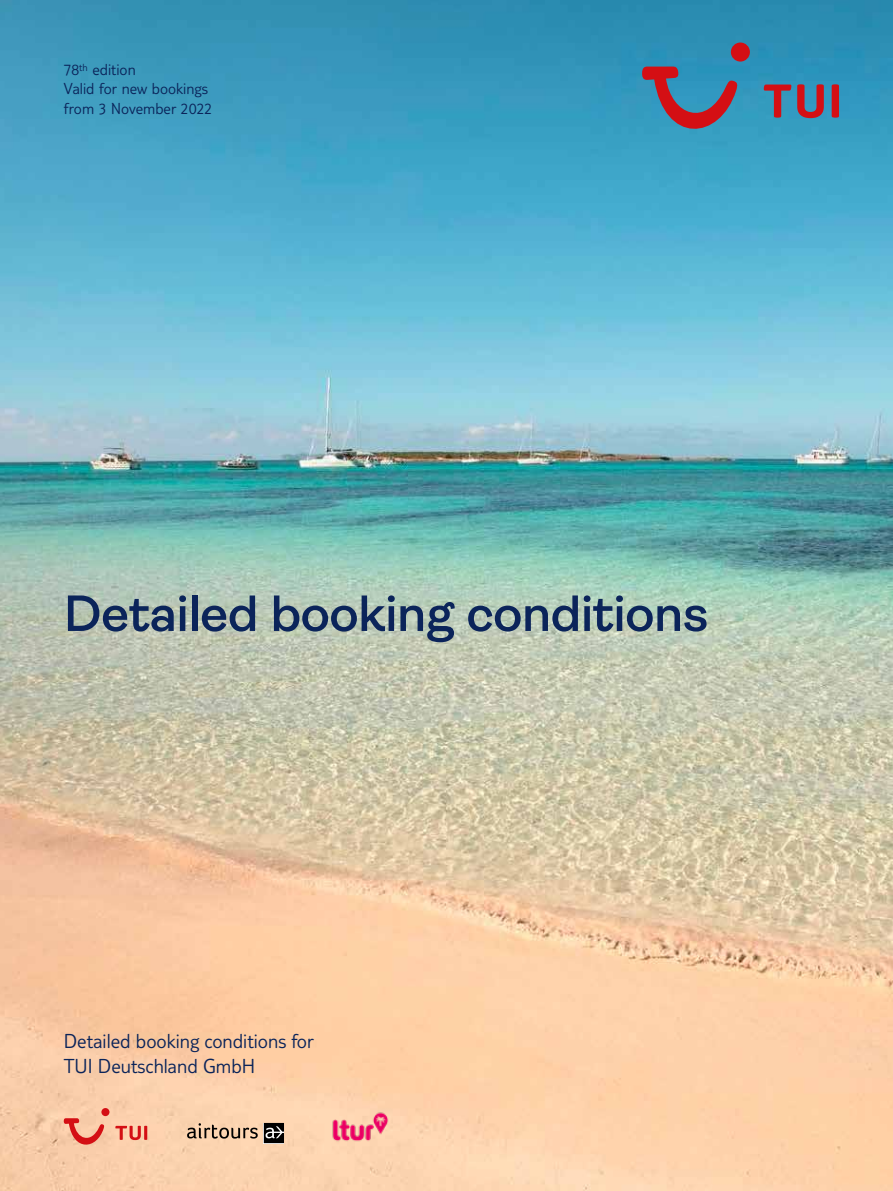
<style>
.page{position:relative;width:893px;height:1191px;background:#fff}
.page>*{position:absolute;margin:0;border:0;box-sizing:border-box;transform-origin:0 0}
.t1{font:600 51px "Ambit";letter-spacing:-.01em;color:#0b245a}
.t2{font:300 21px/25.2px "TUI Type";color:#0b245a}
.t3{font:300 16.5px/19.5px "TUI Type";color:#0b245a}
</style>
<div class="page">
<img style="left:0;top:0;width:893px;height:1191px">
<svg style="left:115px;top:1125px;width:32px;height:15px"></svg>
<svg style="left:64px;top:1118px;width:41px;height:26px"></svg>
<div style="left:101px;top:1108px;width:8px;height:8px;background:#d40f14;border-radius:50%"></div>
<img style="left:323px;top:1106px;width:76px;height:44px">
<svg style="left:187px;top:1123px;width:71px;height:15px"></svg>
<svg style="left:264px;top:1123px;width:20px;height:20px"></svg>
<svg style="left:764px;top:84px;width:75px;height:34px;background:#795c74"></svg>
<svg style="left:642px;top:67px;width:96px;height:79px;background:#5d7592"></svg>
<div style="left:731px;top:43px;width:19px;height:19px;background:#d40f14;border-radius:50%"></div>
<p class="t3" style="left:64px;top:59px;width:150px">78<sup>th</sup> edition<br>Valid for new bookings from 3 November 2022</p>
<h1 class="t1" style="left:64px;top:585px;width:646px">Detailed booking conditions</h1>
<p class="t2" style="left:64px;top:1027px;width:252px">Detailed booking conditions for<br>TUI Deutschland GmbH</p>
</div>
